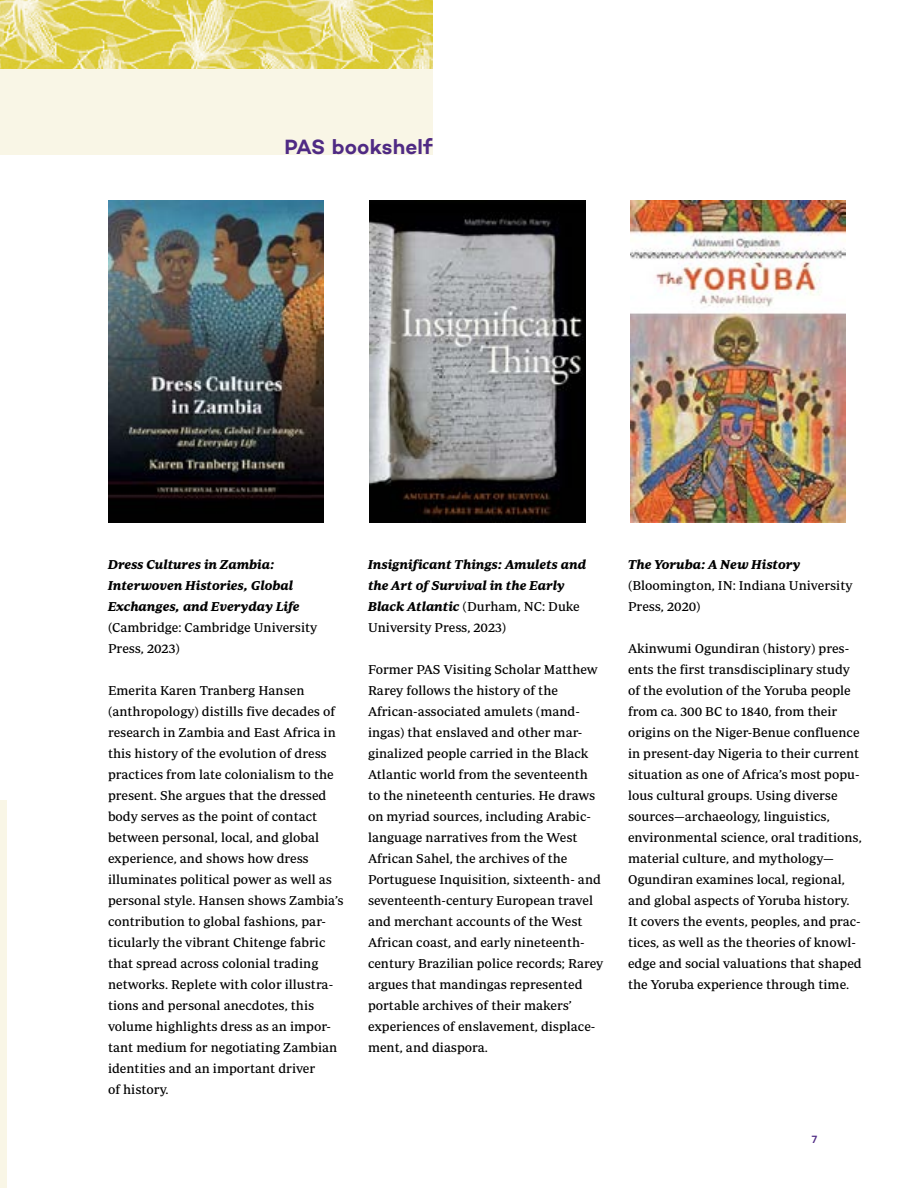
<style>
.page{position:relative;width:918px;height:1188px;background:#fff}
.page>*{position:absolute;margin:0;border:0;box-sizing:border-box;transform-origin:0 0}
.t1{font:600 21px "Campton";letter-spacing:.005em;color:#4f2a84}
.t2{font:13.2px/21px "Periodico Text";color:#000}
.t3{font:italic 700 13.2px/21px "Periodico Text";color:#000}
.t4{font:700 10.5px "Akkurat Pro";color:#4f2a84}
.s1{font-weight:400;font-style:normal}
</style>
<div class="page">
<div style="left:0;top:800px;width:7px;height:388px;background:#f9f6e6"></div>
<div style="left:0;top:0;width:433px;height:154px;background:#f9f6e6"></div>
<img style="left:0;top:0;width:432px;height:69px">
<img style="left:630px;top:200px;width:216px;height:323px">
<img style="left:370px;top:201px;width:216px;height:322px">
<img style="left:108px;top:200px;width:216px;height:323px">
<h1 class="t1" style="left:285px;top:134px;width:150px">PAS bookshelf</h1>
<p class="t3" style="left:108px;top:553px;width:193px">Dress Cultures in Zambia:<br>Interwoven Histories, Global<br>Exchanges, and Everyday Life</p>
<p class="t2" style="left:108px;top:616px;width:211px">(Cambridge: Cambridge University<br>Press, 2023)</p>
<p class="t2" style="left:108px;top:679px;width:237px">Emerita Karen Tranberg Hansen (anthropology) distills five decades of research in Zambia and East Africa in this history of the evolution of dress practices from late colonialism to the present. She argues that the dressed body serves as the point of contact between personal, local, and global experience, and shows how dress illuminates political power as well as personal style. Hansen shows Zambia’s contribution to global fashions, par&shy;ticularly the vibrant Chitenge fabric that spread across colonial trading networks. Replete with color illustra&shy;tions and personal anecdotes, this volume highlights dress as an impor&shy;tant medium for negotiating Zambian identities and an important driver<br>of history.</p>
<p class="t3" style="left:368px;top:553px;width:220px">Insignificant Things: Amulets and the Art of Survival in the Early<br>Black Atlantic <span class="s1">(Durham, NC: Duke<br>University Press, 2023)</span></p>
<p class="t2" style="left:368px;top:658px;width:237px">Former PAS Visiting Scholar Matthew Rarey follows the history of the African-associated amulets (mand&shy;ingas) that enslaved and other mar&shy;ginalized people carried in the Black Atlantic world from the seventeenth to the nineteenth centuries. He draws on myriad sources, including Arabic&shy;language narratives from the West African Sahel, the archives of the Portuguese Inquisition, sixteenth- and seventeenth-century European travel and merchant accounts of the West African coast, and early nineteenth&shy;century Brazilian police records; Rarey argues that mandingas represented portable archives of their makers’ experiences of enslavement, displace&shy;ment, and diaspora.</p>
<p class="t3" style="left:628px;top:553px;width:174px">The Yoruba: A New History</p>
<p class="t2" style="left:628px;top:574px;width:226px">(Bloomington, IN: Indiana University<br>Press, 2020)</p>
<p class="t2" style="left:628px;top:637px;width:235px">Akinwumi Ogundiran (history) pres&shy;ents the first transdisciplinary study of the evolution of the Yoruba people from ca. 300 BC to 1840, from their origins on the Niger-Benue confluence in present-day Nigeria to their current situation as one of Africa’s most popu&shy;lous cultural groups. Using diverse sources—archaeology, linguistics, environmental science, oral traditions, material culture, and mythology— Ogundiran examines local, regional, and global aspects of Yoruba history.<br>It covers the events, peoples, and prac&shy;tices, as well as the theories of knowl&shy;edge and social valuations that shaped the Yoruba experience through time.</p>
<p class="t4" style="left:812px;top:1133px;width:7px">7</p>
</div>
